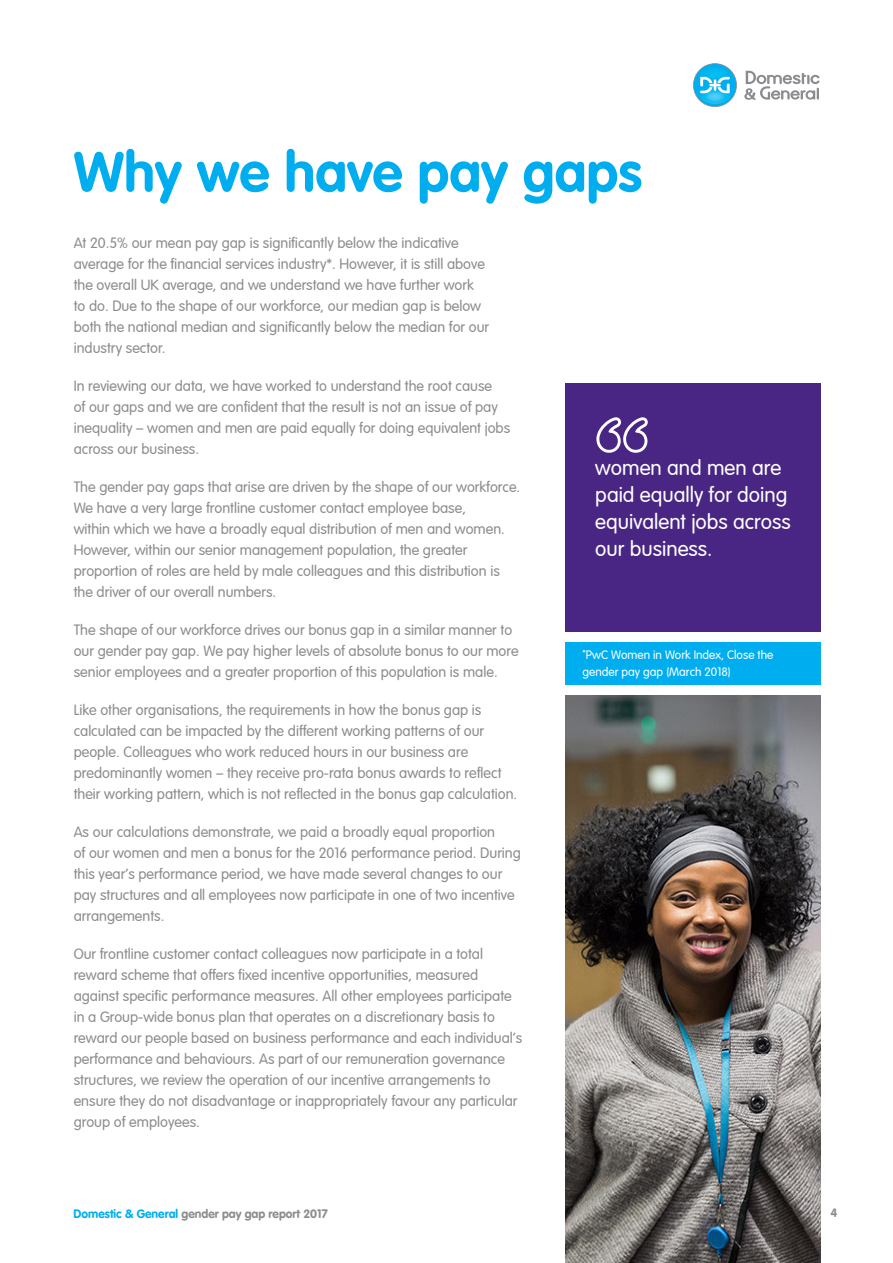
<style>
.page{position:relative;width:893px;height:1263px;background:#fff}
.page>*{position:absolute;margin:0;border:0;box-sizing:border-box;transform-origin:0 0}
.Headline{font:700 55.5px "VAG Rounded LT Pro";color:#00aeef}
.Ian_s_Message{font:300 21px/27px "VAG Rounded LT Pro";color:#fff}
.Body_2{font:300 14.7px/21px "VAG Rounded LT Pro";color:#8a8c8f}
.Body_2-2{font:300 14.7px/21px "VAG Rounded Std";color:#8a8c8f}
.Small_copy{font:300 12px/16.5px "VAG Rounded LT Pro";color:#fff}
.Body_2-3{font:700 12px "VAG Rounded LT Pro";color:#8a8c8f}
.s1{color:#00aeef}
</style>
<div class="page">
<svg style="left:744px;top:71px;width:75px;height:29px"></svg>
<svg style="left:693px;top:63px;width:44px;height:44px"></svg>
<img style="left:700px;top:96px;width:30px;height:8px">
<div style="left:566px;top:383px;width:255px;height:248px;background:#492683"></div>
<div style="left:566px;top:642px;width:255px;height:43px;background:#00aeef"></div>
<svg style="left:596px;top:417px;width:52px;height:36px"></svg>
<img style="left:566px;top:695px;width:255px;height:568px">
<p class="Headline" style="left:74px;top:137px;width:570px">Why we have pay gaps</p>
<p class="Body_2" style="left:74px;top:232px;width:417px">At 20.5% our mean pay gap is significantly below the indicative average for the financial services industry*. However, it is still above the overall UK average, and we understand we have further work to do. Due to the shape of our workforce, our median gap is below both the national median and significantly below the median for our industry sector.</p>
<p class="Body_2" style="left:74px;top:375px;width:438px">In reviewing our data, we have worked to understand the root cause<br>of our gaps and we are confident that the result is not an issue of pay inequality – women and men are paid equally for doing equivalent jobs across our business.</p>
<p class="Body_2" style="left:74px;top:476px;width:448px">The gender pay gaps that arise are driven by the shape of our workforce.<br>We have a very large frontline customer contact employee base,<br>within which we have a broadly equal distribution of men and women.<br>However, within our senior management population, the greater proportion of roles are held by male colleagues and this distribution is the driver of our overall numbers.</p>
<p class="Body_2" style="left:74px;top:620px;width:446px">The shape of our workforce drives our bonus gap in a similar manner to our gender pay gap. We pay higher levels of absolute bonus to our more senior employees and a greater proportion of this population is male.</p>
<p class="Body_2-2" style="left:74px;top:700px;width:445px">Like other organisations, the requirements in how the bonus gap is calculated can be impacted by the different working patterns of our people. Colleagues who work reduced hours in our business are predominantly women – they receive pro-rata bonus awards to reflect their working pattern, which is not reflected in the bonus gap calculation.</p>
<p class="Body_2" style="left:74px;top:822px;width:449px">As our calculations demonstrate, we paid a broadly equal proportion<br>of our women and men a bonus for the 2016 performance period. During this year’s performance period, we have made several changes to our pay structures and all employees now participate in one of two incentive arrangements.</p>
<p class="Body_2" style="left:74px;top:944px;width:450px">Our frontline customer contact colleagues now participate in a total reward scheme that offers fixed incentive opportunities, measured against specific performance measures. All other employees participate in a Group-wide bonus plan that operates on a discretionary basis to reward our people based on business performance and each individual’s performance and behaviours. As part of our remuneration governance structures, we review the operation of our incentive arrangements to ensure they do not disadvantage or inappropriately favour any particular group of employees.</p>
<p class="Body_2-3" style="left:74px;top:1206px;width:256px"><span class="s1">Domestic &amp; General</span> gender pay gap report 2017</p>
<p class="Ian_s_Message" style="left:595px;top:455px;width:197px">women and men are paid equally for doing equivalent jobs across our business.</p>
<p class="Small_copy" style="left:583px;top:647px;width:192px"><sup>*</sup>PwC Women in Work Index, Close the gender pay gap (March 2018)</p>
<p class="Body_2-3" style="left:831px;top:1205px;width:8px">4</p>
</div>
